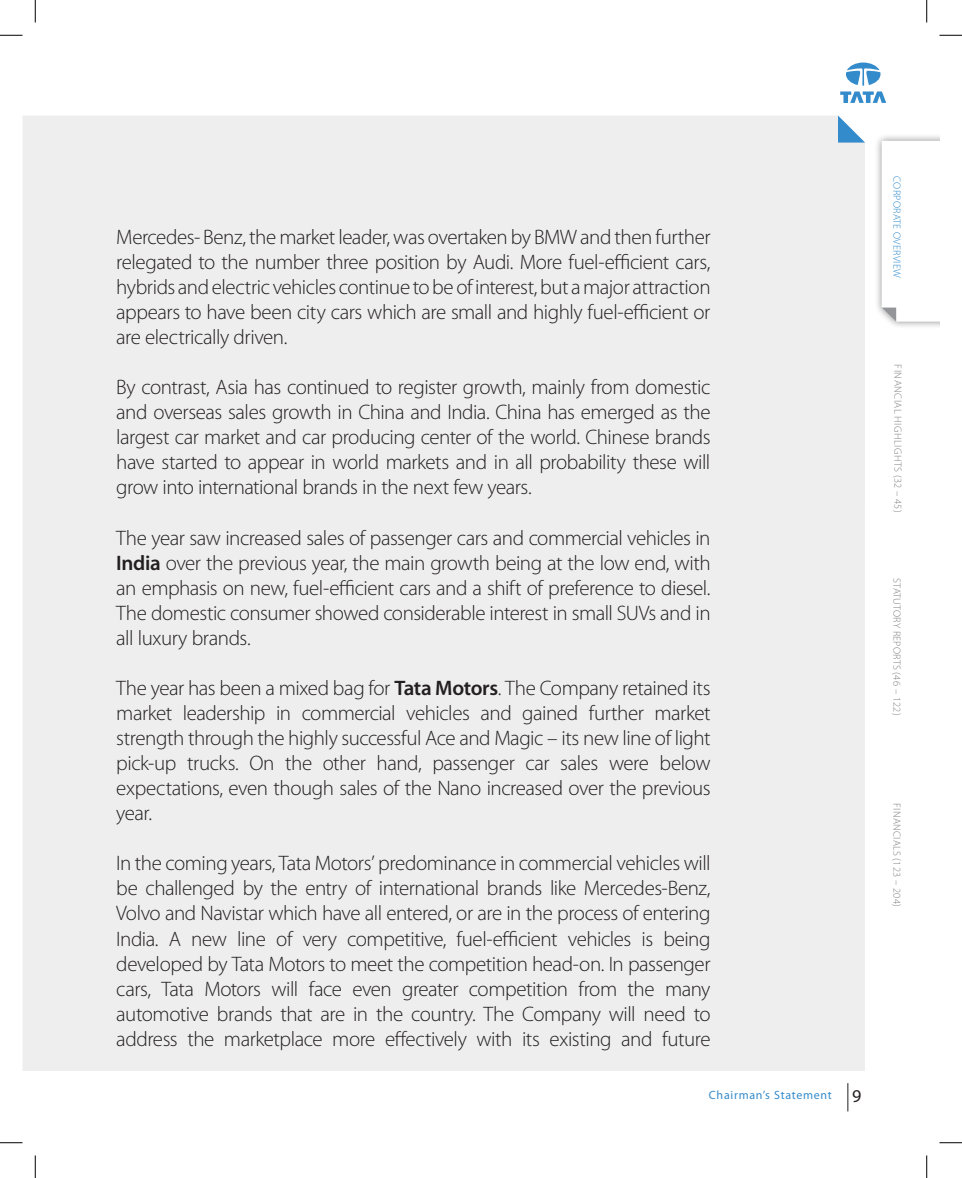
<style>
.page{position:relative;width:962px;height:1178px;background:#fff}
.page>*{position:absolute;margin:0;border:0;box-sizing:border-box;transform-origin:0 0}
.t1{font:300 21px/25px "Myriad Pro";letter-spacing:-.025em;color:#231f20;text-align:justify}
.Body{font:12px "Myriad Pro";letter-spacing:.06em;color:#348bcb}
.t2{font:300 10.5px "Myriad Pro";letter-spacing:.02em;color:#808285}
.t3{font:300 10.5px "Myriad Pro";letter-spacing:.04em;color:#808285}
.t4{font:300 10.5px "Myriad Pro";letter-spacing:.02em;color:#348bcb}
.s1{font-weight:600}
.s2{font-size:18px;color:#231f20}
</style>
<div class="page">
<div style="left:23px;top:116px;width:842px;height:954px;background:#eeeeef"></div>
<svg style="left:838px;top:116px;width:27px;height:27px"></svg>
<div style="left:874px;top:133px;width:65px;height:196px;background:#231f20;opacity:.5"></div>
<svg style="left:881px;top:141px;width:58px;height:180px"></svg>
<svg style="left:840px;top:63px;width:46px;height:40px"></svg>
<svg style="left:847px;top:1083px;width:1px;height:28px"></svg>
<svg style="left:0;top:35px;width:22px;height:1px"></svg>
<svg style="left:939px;top:35px;width:23px;height:1px"></svg>
<svg style="left:0;top:1142px;width:22px;height:1px"></svg>
<svg style="left:939px;top:1142px;width:23px;height:1px"></svg>
<svg style="left:35px;top:0;width:1px;height:22px"></svg>
<svg style="left:35px;top:1155px;width:1px;height:23px"></svg>
<svg style="left:926px;top:0;width:1px;height:22px"></svg>
<svg style="left:926px;top:1155px;width:1px;height:23px"></svg>
<p class="t1" style="left:116px;top:224px;width:596px">Mercedes- Benz, the market leader, was overtaken by BMW and then further relegated to the number three position by Audi. More fuel-efficient cars, hybrids and electric vehicles continue to be of interest, but a major attraction appears to have been city cars which are small and highly fuel-efficient or are electrically driven.</p>
<p class="t1" style="left:116px;top:374px;width:596px">By contrast, Asia has continued to register growth, mainly from domestic and overseas sales growth in China and India. China has emerged as the largest car market and car producing center of the world. Chinese brands have started to appear in world markets and in all probability these will grow into international brands in the next few years.</p>
<p class="t1" style="left:116px;top:525px;width:596px">The year saw increased sales of passenger cars and commercial vehicles in <span class="s1">India</span> over the previous year, the main growth being at the low end, with an emphasis on new, fuel-efficient cars and a shift of preference to diesel.<br>The domestic consumer showed considerable interest in small SUVs and in all luxury brands.</p>
<p class="t1" style="left:116px;top:675px;width:596px">The year has been a mixed bag for <span class="s1">Tata Motors</span>. The Company retained its market leadership in commercial vehicles and gained further market strength through the highly successful Ace and Magic – its new line of light pick-up trucks. On the other hand, passenger car sales were below expectations, even though sales of the Nano increased over the previous year.</p>
<p class="t1" style="left:116px;top:850px;width:596px">In the coming years, Tata Motors’ predominance in commercial vehicles will be challenged by the entry of international brands like Mercedes-Benz, Volvo and Navistar which have all entered, or are in the process of entering India. A new line of very competitive, fuel-efficient vehicles is being developed by Tata Motors to meet the competition head-on. In passenger cars, Tata Motors will face even greater competition from the many automotive brands that are in the country. The Company will need to address the marketplace more effectively with its existing and future</p>
<p class="Body" style="left:709px;top:1087px;width:154px">Chairman’s Statement <span class="s2">9</span></p>
<p class="t4" style="left:903px;top:176px;width:102px;rotate:90deg">CORPORATE OVERVIEW</p>
<p class="t3" style="left:904px;top:364px;width:149px;rotate:90deg">FINANCIAL HIGHLIGHTS (32 – 45)</p>
<p class="t2" style="left:903px;top:578px;width:138px;rotate:90deg">STATUTORY REPORTS (46 – 122)</p>
<p class="t2" style="left:903px;top:803px;width:105px;rotate:90deg">FINANCIALS (123 – 204)</p>
</div>
